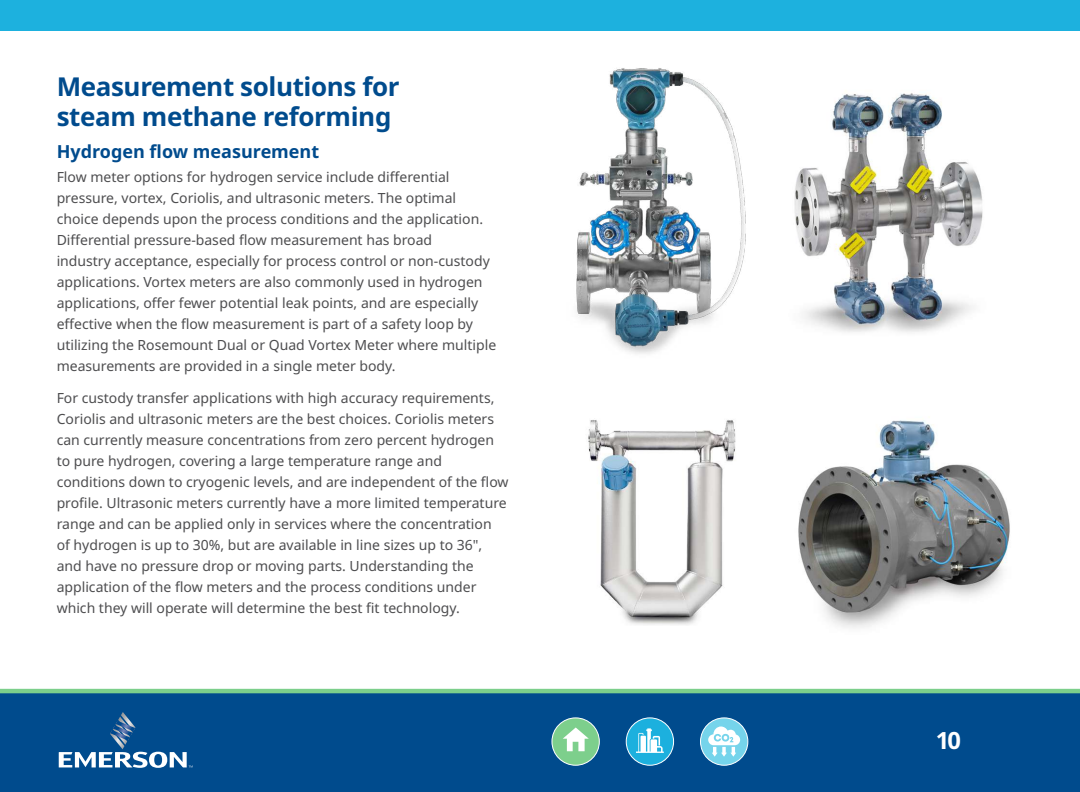
<style>
.page{position:relative;width:1080px;height:792px;background:#fff}
.page>*{position:absolute;margin:0;border:0;box-sizing:border-box;transform-origin:0 0}
.t1{font:700 26px/30px "Noto Sans";letter-spacing:-.015em;color:#004b8d}
.t2{font:700 23.7px "Noto Sans";color:#fff}
.t3{font:700 18px "Noto Sans";color:#004b8d}
.t4{font:14px/21px "Noto Sans";color:#4d4d4f}
</style>
<div class="page">
<img style="left:576px;top:68px;width:170px;height:286px">
<img style="left:798px;top:420px;width:212px;height:208px">
<img style="left:794px;top:93px;width:189px;height:239px">
<div style="left:0;top:693px;width:1080px;height:99px;background:#004b8d"></div>
<svg style="left:59px;top:712px;width:134px;height:56px"></svg>
<div style="left:552px;top:718px;width:47px;height:47px;background:#7dcf8c;border-radius:50%"></div>
<div style="left:551px;top:717px;width:49px;height:49px;border:1px solid #fff;border-radius:50%"></div>
<svg style="left:563px;top:727px;width:26px;height:24px"></svg>
<div style="left:701px;top:718px;width:47px;height:47px;background:#75d4eb;border-radius:50%"></div>
<div style="left:700px;top:717px;width:48px;height:49px;border:1px solid #fff;border-radius:50%"></div>
<svg style="left:708px;top:727px;width:32px;height:30px"></svg>
<div style="left:626px;top:718px;width:48px;height:47px;background:#1cb0de;border-radius:50%"></div>
<div style="left:626px;top:717px;width:48px;height:49px;border:1px solid #fff;border-radius:50%"></div>
<svg style="left:636px;top:728px;width:28px;height:25px"></svg>
<div style="left:0;top:0;width:1080px;height:31px;background:#1db1de"></div>
<hr style="left:0;top:689px;width:1080px;height:4px;background:#7ccf8b">
<img style="left:588px;top:420px;width:148px;height:205px">
<h1 class="t1" style="left:57px;top:72px;width:344px">Measurement solutions for steam methane reforming</h1>
<p class="t3" style="left:57px;top:141px;width:264px">Hydrogen flow measurement</p>
<p class="t4" style="left:57px;top:167px;width:441px">Flow meter options for hydrogen service include differential pressure, vortex, Coriolis, and ultrasonic meters. The optimal choice depends upon the process conditions and the application.<br>Differential pressure-based flow measurement has broad<br>industry acceptance, especially for process control or non-custody applications. Vortex meters are also commonly used in hydrogen applications, offer fewer potential leak points, and are especially effective when the flow measurement is part of a safety loop by utilizing the Rosemount Dual or Quad Vortex Meter where multiple measurements are provided in a single meter body.</p>
<p class="t4" style="left:57px;top:388px;width:453px">For custody transfer applications with high accuracy requirements, Coriolis and ultrasonic meters are the best choices. Coriolis meters can currently measure concentrations from zero percent hydrogen to pure hydrogen, covering a large temperature range and conditions down to cryogenic levels, and are independent of the flow profile. Ultrasonic meters currently have a more limited temperature range and can be applied only in services where the concentration<br>of hydrogen is up to 30%, but are available in line sizes up to 36", and have no pressure drop or moving parts. Understanding the application of the flow meters and the process conditions under which they will operate will determine the best fit technology.</p>
<h2 class="t2" style="left:936px;top:727px;width:27px">10</h2>
</div>
